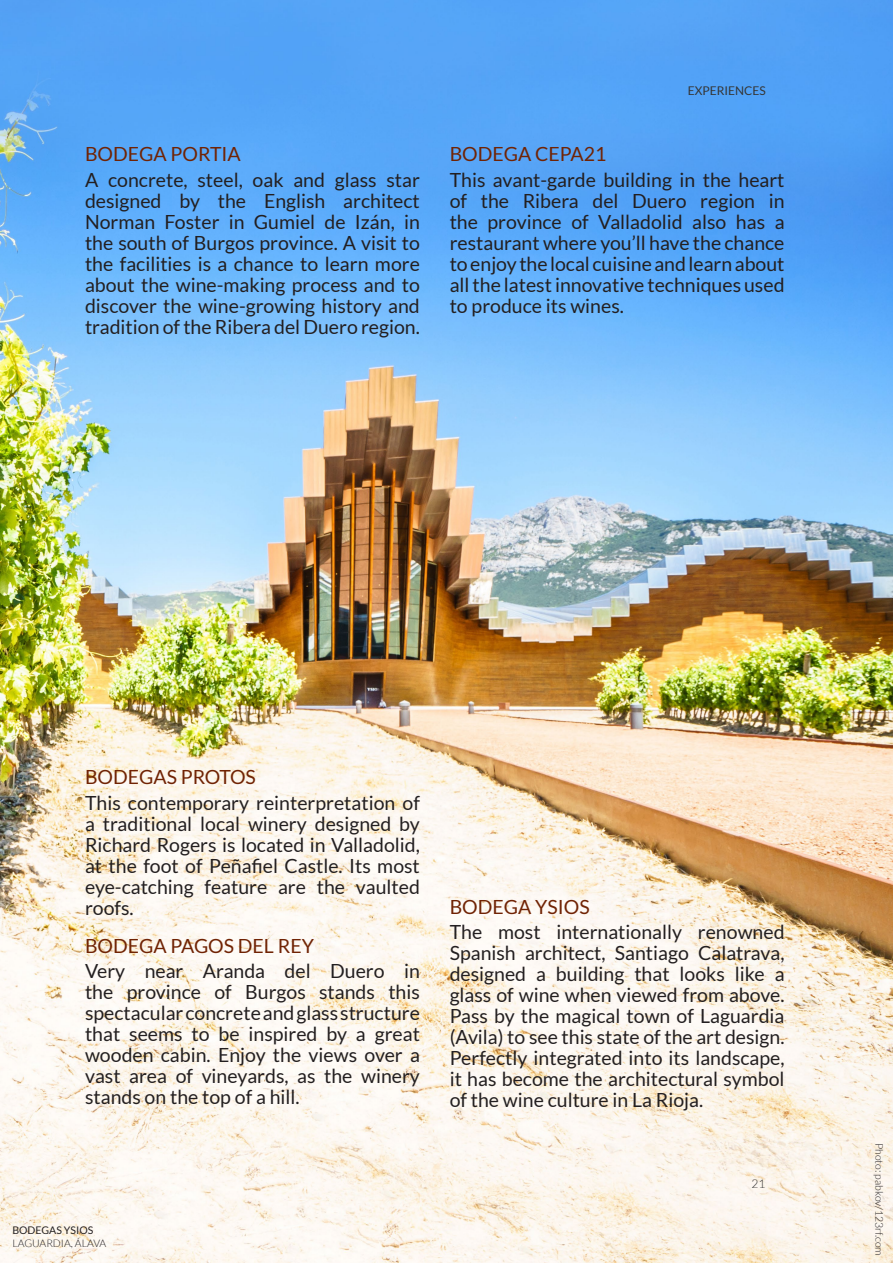
<style>
.page{position:relative;width:893px;height:1263px;background:#fff}
.page>*{position:absolute;margin:0;border:0;box-sizing:border-box;transform-origin:0 0}
.Body{font:19.5px/21px "Lato";color:#231f20;text-align:justify}
.t1{font:19.5px "Lato";color:#702304}
.t2{font:12px "Lato";color:#353534}
.t3{font:300 12px "Lato";color:#353534}
.PIE_ARRIBA{font:300 10.5px "Lato";color:#231f20}
.PIE_ARRIBA-2{font:10.5px "Lato";color:#231f20}
</style>
<div class="page">
<img style="left:0;top:0;width:893px;height:1263px">
<h3 class="t1" style="left:85px;top:144px;width:157px">BODEGA PORTIA</h3>
<p class="Body" style="left:85px;top:169px;width:336px">A concrete, steel, oak and glass star designed by the English architect Norman Foster in Gumiel de Izán, in the south of Burgos province. A visit to the facilities is a chance to learn more about the wine-making process and to discover the wine-growing history and tradition of the Ribera del Duero region.</p>
<p class="t2" style="left:688px;top:84px;width:79px">EXPERIENCES</p>
<h3 class="t1" style="left:450px;top:144px;width:158px">BODEGA CEPA21</h3>
<p class="Body" style="left:450px;top:169px;width:336px">This avant-garde building in the heart of the Ribera del Duero region in the province of Valladolid also has a restaurant where you’ll have the chance to enjoy the local cuisine and learn about all the latest innovative techniques used to produce its wines.</p>
<h3 class="t1" style="left:85px;top:766px;width:172px">BODEGAS PROTOS</h3>
<p class="Body" style="left:85px;top:792px;width:336px">This contemporary reinterpretation of a traditional local winery designed by Richard Rogers is located in Valladolid, at the foot of Peñafiel Castle. Its most eye-catching feature are the vaulted roofs.</p>
<h3 class="t1" style="left:85px;top:934px;width:230px">BODEGA PAGOS DEL REY</h3>
<p class="Body" style="left:85px;top:960px;width:336px">Very near Aranda del Duero in the province of Burgos stands this spectacular concrete and glass structure that seems to be inspired by a great wooden cabin. Enjoy the views over a vast area of vineyards, as the winery stands on the top of a hill.</p>
<p class="PIE_ARRIBA-2" style="left:12px;top:1224px;width:82px">BODEGAS YSIOS</p>
<p class="PIE_ARRIBA" style="left:12px;top:1237px;width:96px">LAGUARDIA, ÁLAVA</p>
<h3 class="t1" style="left:450px;top:896px;width:142px">BODEGA YSIOS</h3>
<p class="Body" style="left:450px;top:921px;width:336px">The most internationally renowned Spanish architect, Santiago Calatrava, designed a building that looks like a glass of wine when viewed from above.<br>Pass by the magical town of Laguardia (Avila) to see this state of the art design.<br>Perfectly integrated into its landscape, it has become the architectural symbol of the wine culture in La Rioja.</p>
<p class="t3" style="left:751px;top:1177px;width:15px">21</p>
<p class="PIE_ARRIBA" style="left:885px;top:1143px;width:114px;rotate:90deg">Photo: pabkov/123rf.com</p>
</div>
